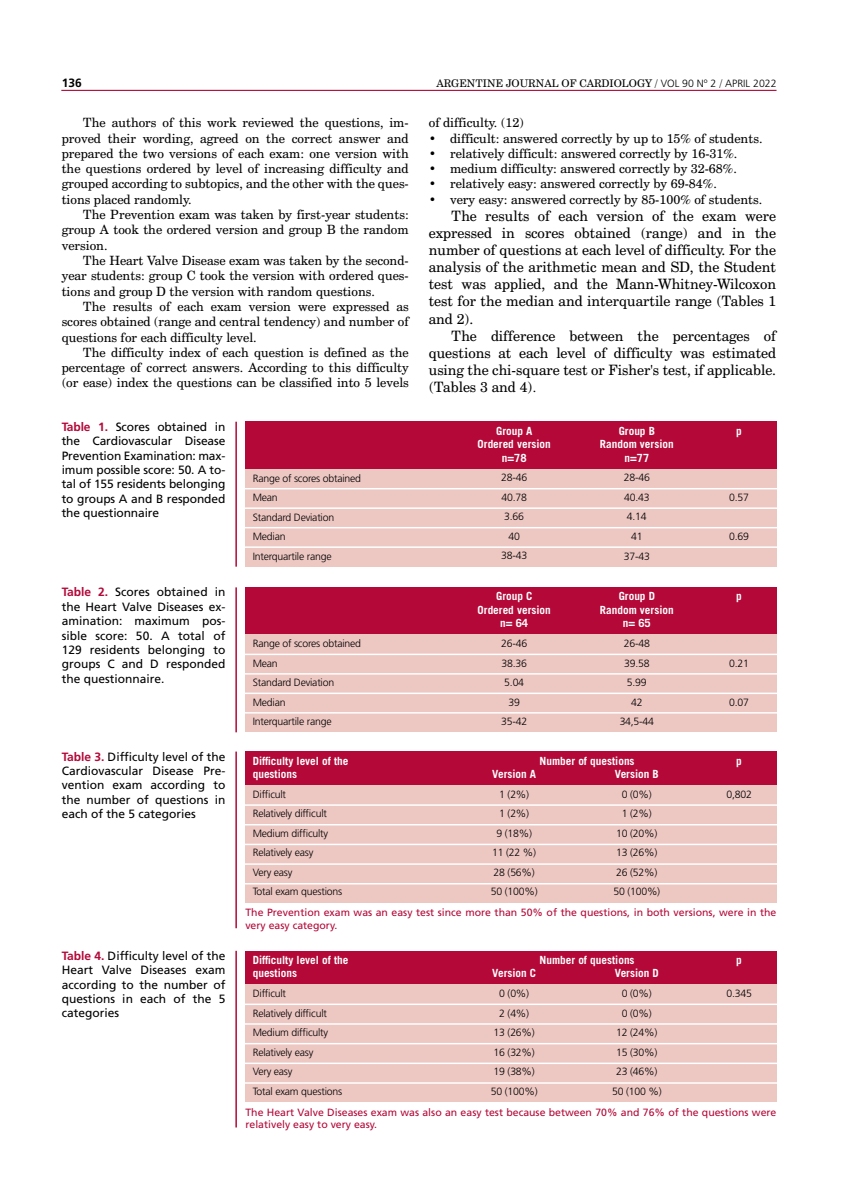
<style>
.page{position:relative;width:851px;height:1191px;background:#fff}
.page>*{position:absolute;margin:0;border:0;box-sizing:border-box;transform-origin:0 0}
.t1{font:14.25px/17.1px "Century Schoolbook BT";color:#000;text-align:justify}
.t2{font:12.75px/15.3px "Century Schoolbook BT";color:#000;text-align:justify}
.t3{font:12px/14.4px "Frutiger LT Std";color:#000;text-align:justify}
.t4{font:700 12px "Frutiger LT Std";color:#000}
.t5{font:700 11.25px/13.5px "Trade Gothic";color:#fff;text-align:center}
.t6{font:300 10.5px/19.5px "Frutiger LT Std";letter-spacing:-.02em;color:#000;text-align:center}
.t7{font:10.5px/12.6px "Frutiger LT Std";color:#b30838}
.t8{font:10.5px "Century Schoolbook BT";color:#000}
.s1{font-family:"Frutiger LT Std";font-weight:300}
.s2{font-size:12.75px}
.s3{font-weight:700;color:#b30838}
</style>
<div class="page">
<hr style="left:61px;top:90px;width:715px;height:1px;background:#b30838">
<div style="left:245px;top:422px;width:531px;height:47px;background:#b30838"></div>
<div style="left:245px;top:587px;width:531px;height:47px;background:#b30838"></div>
<div style="left:245px;top:751px;width:531px;height:34px;background:#b30838"></div>
<div style="left:245px;top:950px;width:531px;height:34px;background:#b30838"></div>
<hr style="left:235px;top:422px;width:2px;height:144px;background:#b30838">
<hr style="left:235px;top:587px;width:2px;height:145px;background:#b30838">
<hr style="left:235px;top:751px;width:2px;height:177px;background:#b30838">
<hr style="left:235px;top:950px;width:2px;height:177px;background:#b30838">
<div style="left:245px;top:469px;width:531px;height:97px;background:#edc7c2"></div>
<div style="left:245px;top:634px;width:531px;height:98px;background:#edc7c2"></div>
<div style="left:245px;top:785px;width:531px;height:117px;background:#edc7c2"></div>
<div style="left:245px;top:984px;width:531px;height:117px;background:#edc7c2"></div>
<hr style="left:243px;top:488px;width:538px;height:1px;background:#fff">
<hr style="left:243px;top:653px;width:538px;height:2px;background:#fff">
<hr style="left:243px;top:804px;width:538px;height:2px;background:#fff">
<hr style="left:243px;top:1003px;width:538px;height:2px;background:#fff">
<hr style="left:243px;top:527px;width:538px;height:1px;background:#fff">
<hr style="left:243px;top:692px;width:538px;height:2px;background:#fff">
<hr style="left:243px;top:843px;width:538px;height:2px;background:#fff">
<hr style="left:243px;top:1043px;width:538px;height:1px;background:#fff">
<hr style="left:243px;top:507px;width:538px;height:2px;background:#fff">
<hr style="left:243px;top:673px;width:538px;height:1px;background:#fff">
<hr style="left:243px;top:824px;width:538px;height:1px;background:#fff">
<hr style="left:243px;top:1023px;width:538px;height:1px;background:#fff">
<hr style="left:243px;top:546px;width:538px;height:2px;background:#fff">
<hr style="left:243px;top:712px;width:538px;height:1px;background:#fff">
<hr style="left:243px;top:863px;width:538px;height:2px;background:#fff">
<hr style="left:243px;top:1062px;width:538px;height:2px;background:#fff">
<hr style="left:243px;top:883px;width:538px;height:1px;background:#fff">
<hr style="left:243px;top:1082px;width:538px;height:1px;background:#fff">
<p class="t4" style="left:62px;top:75px;width:22px">136</p>
<p class="t8" style="left:436px;top:77px;width:341px">ARGENTINE JOURNAL OF CARDIOLOGY / <span class="s1">VOL 90 Nº 2</span> / <span class="s1">APRIL 2022</span></p>
<p class="t2" style="left:62px;top:115px;width:348px;text-indent:21px">The authors of this work reviewed the questions, im&shy;proved their wording, agreed on the correct answer and prepared the two versions of each exam: one version with the questions ordered by level of increasing difficulty and grouped according to subtopics, and the other with the ques&shy;tions placed randomly.</p>
<p class="t2" style="left:62px;top:207px;width:348px;text-indent:21px">The Prevention exam was taken by first-year students: group A took the ordered version and group B the random version.</p>
<p class="t2" style="left:62px;top:253px;width:348px;text-indent:21px">The Heart Valve Disease exam was taken by the second&shy;year students: group C took the version with ordered ques&shy;tions and group D the version with random questions.</p>
<p class="t2" style="left:62px;top:298px;width:348px;text-indent:21px">The results of each exam version were expressed as scores obtained (range and central tendency) and number of questions for each difficulty level.</p>
<p class="t2" style="left:62px;top:344px;width:348px;text-indent:21px">The difficulty index of each question is defined as the percentage of correct answers. According to this difficulty (or ease) index the questions can be classified into 5 levels</p>
<p class="t2" style="left:428px;top:115px;width:97px">of difficulty. (12)</p>
<p class="t2" style="left:428px;top:130px;width:335px">• difficult: answered correctly by up to 15% of students.</p>
<p class="t2" style="left:428px;top:145px;width:310px">• relatively difficult: answered correctly by 16-31%.</p>
<p class="t2" style="left:428px;top:161px;width:309px">• medium difficulty: answered correctly by 32-68%.</p>
<p class="t2" style="left:428px;top:176px;width:289px">• relatively easy: answered correctly by 69-84%.</p>
<p class="t2" style="left:428px;top:191px;width:335px">• very easy: answered correctly by 85-100% of students.</p>
<p class="t1" style="left:428px;top:207px;width:349px;text-indent:23px">The results of each version of the exam were expressed in scores obtained (range) and in the number of questions at each level of difficulty. For the analysis of the arithmetic mean and SD, the Student test was applied, and the Mann-Whitney-Wilcoxon test for the median and interquartile range (Tables 1 and 2).</p>
<p class="t1" style="left:428px;top:327px;width:349px;text-indent:23px">The difference between the percentages of questions at each level of difficulty was estimated using the chi-square test or Fisher's test, if applicable. (Tables 3 and 4)<span class="s2">.</span></p>
<p class="t5" style="left:736px;top:424px;width:7px">p</p>
<p class="t3" style="left:62px;top:419px;width:165px"><span class="s3">Table 1.</span> Scores obtained in the Cardiovascular Disease Prevention Examination: max&shy;imum possible score: 50. A to&shy;tal of 155 residents belonging to groups A and B responded the questionnaire</p>
<p class="t5" style="left:600px;top:424px;width:75px">Group B<br>Random version n=77</p>
<p class="t5" style="left:477px;top:424px;width:75px">Group A<br>Ordered version n=78</p>
<p class="t6" style="left:253px;top:468px;width:110px;text-align:left">Range of scores obtained<br>Mean<br>Standard Deviation<br>Median<br>Interquartile range</p>
<p class="t6" style="left:501px;top:468px;width:28px">28-46<br>40.78<br>3.66<br>40<br>38-43</p>
<p class="t6" style="left:623px;top:468px;width:28px">28-46<br>40.43<br>4.14<br>41<br>37-43</p>
<p class="t6" style="left:729px;top:488px;width:21px">0.57</p>
<p class="t6" style="left:729px;top:527px;width:21px">0.69</p>
<p class="t3" style="left:62px;top:585px;width:165px"><span class="s3">Table 2.</span> Scores obtained in the Heart Valve Diseases ex&shy;amination: maximum pos&shy;sible score: 50. A total of 129 residents belonging to groups C and D responded the questionnaire.</p>
<p class="t3" style="left:62px;top:749px;width:165px"><span class="s3">Table 3.</span> Difficulty level of the Cardiovascular Disease Pre&shy;vention exam according to the number of questions in each of the 5 categories</p>
<p class="t3" style="left:62px;top:948px;width:165px"><span class="s3">Table 4.</span> Difficulty level of the Heart Valve Diseases exam according to the number of questions in each of the 5 categories</p>
<p class="t6" style="left:253px;top:634px;width:110px;text-align:left">Range of scores obtained<br>Mean<br>Standard Deviation<br>Median<br>Interquartile range</p>
<p class="t5" style="left:253px;top:753px;width:97px;text-align:left">Difficulty level of the questions</p>
<p class="t6" style="left:253px;top:784px;width:91px;text-align:left">Difficult<br>Relatively difficult<br>Medium difficulty<br>Relatively easy<br>Very easy<br>Total exam questions</p>
<p class="t5" style="left:477px;top:589px;width:75px">Group C<br>Ordered version n= 64</p>
<p class="t6" style="left:501px;top:634px;width:28px">26-46<br>38.36<br>5.04<br>39<br>35-42</p>
<p class="t5" style="left:600px;top:589px;width:75px">Group D<br>Random version n= 65</p>
<p class="t6" style="left:619px;top:634px;width:36px">26-48<br>39.58<br>5.99<br>42<br>34,5-44</p>
<p class="t5" style="left:539px;top:753px;width:96px">Number of questions</p>
<p class="t5" style="left:492px;top:767px;width:45px">Version A</p>
<p class="t6" style="left:490px;top:784px;width:48px">1 (2%)<br>1 (2%)<br>9 (18%)<br>11 (22 %)<br>28 (56%)<br>50 (100%)</p>
<p class="t5" style="left:614px;top:767px;width:45px">Version B</p>
<p class="t6" style="left:613px;top:784px;width:48px">0 (0%)<br>1 (2%)<br>10 (20%)<br>13 (26%)<br>26 (52%)<br>50 (100%)</p>
<p class="t5" style="left:736px;top:589px;width:7px">p</p>
<p class="t6" style="left:729px;top:653px;width:21px">0.21</p>
<p class="t6" style="left:729px;top:692px;width:21px">0.07</p>
<p class="t5" style="left:736px;top:753px;width:7px">p</p>
<p class="t6" style="left:726px;top:784px;width:27px">0,802</p>
<p class="t7" style="left:245px;top:906px;width:532px">The Prevention exam was an easy test since more than 50% of the questions, in both versions, were in the very easy category.</p>
<p class="t5" style="left:253px;top:952px;width:97px;text-align:left">Difficulty level of the questions</p>
<p class="t6" style="left:253px;top:984px;width:91px;text-align:left">Difficult<br>Relatively difficult<br>Medium difficulty<br>Relatively easy<br>Very easy<br>Total exam questions</p>
<p class="t5" style="left:539px;top:952px;width:96px">Number of questions</p>
<p class="t5" style="left:492px;top:966px;width:45px">Version C</p>
<p class="t6" style="left:490px;top:983px;width:48px">0 (0%)<br>2 (4%)<br>13 (26%)<br>16 (32%)<br>19 (38%)<br>50 (100%)</p>
<p class="t5" style="left:614px;top:966px;width:45px">Version D</p>
<p class="t6" style="left:612px;top:983px;width:51px">0 (0%)<br>0 (0%)<br>12 (24%)<br>15 (30%)<br>23 (46%)<br>50 (100 %)</p>
<p class="t5" style="left:736px;top:952px;width:7px">p</p>
<p class="t6" style="left:726px;top:983px;width:27px">0.345</p>
<p class="t7" style="left:245px;top:1105px;width:532px">The Heart Valve Diseases exam was also an easy test because between 70% and 76% of the questions were relatively easy to very easy.</p>
</div>
